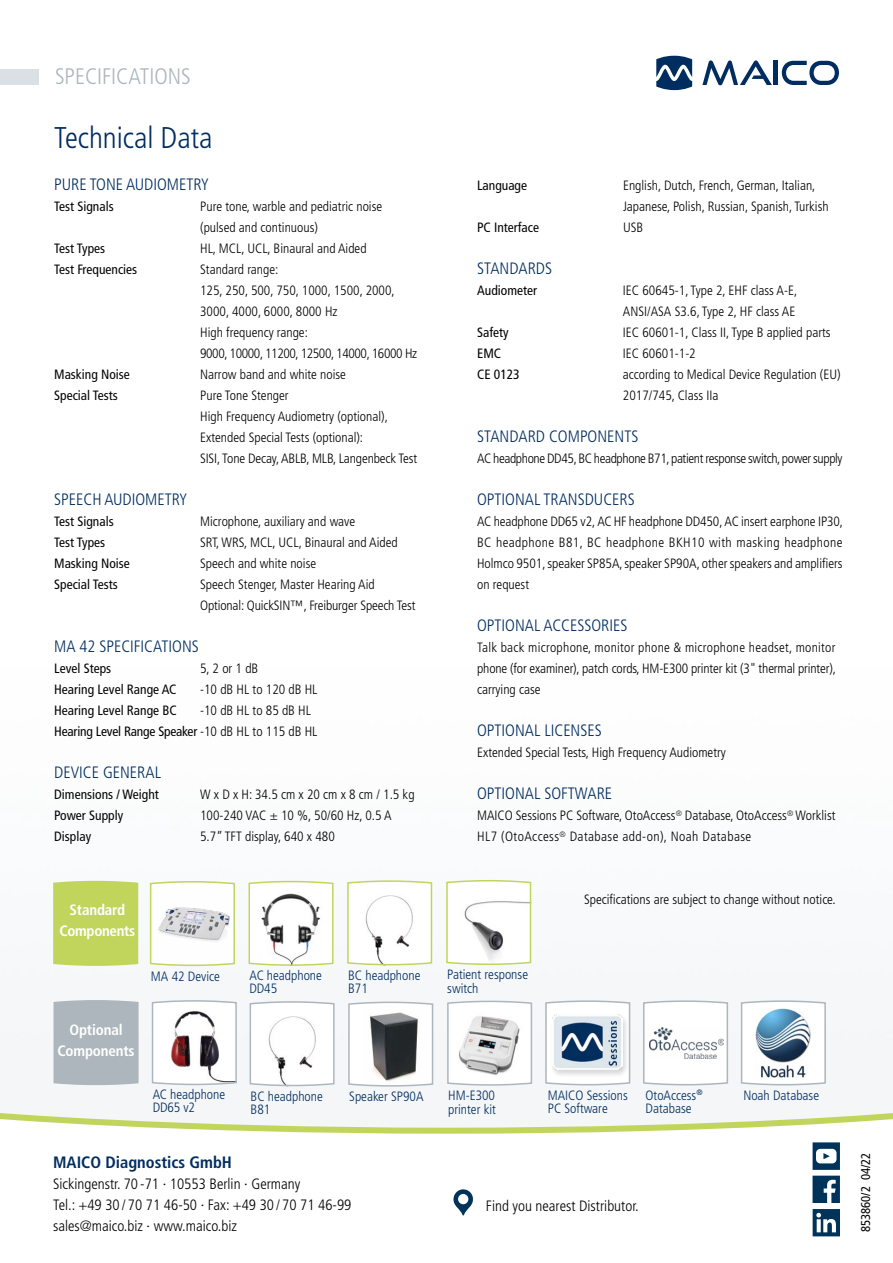
<style>
.page{position:relative;width:893px;height:1263px;background:#fff}
.page>*{position:absolute;margin:0;border:0;box-sizing:border-box;transform-origin:0 0}
.t1{font:300 condensed 30px "Frutiger LT Std";color:#002d5f}
.t2{font:300 condensed 22.5px "Frutiger LT Std";color:#adb6bc}
.t3{font:300 condensed 16.5px "Frutiger LT Std";color:#002d5f}
.t4{font:700 condensed 16.5px "Frutiger LT Std";color:#002d5f}
.t5{font:300 condensed 15px/21px "Frutiger LT Std";color:#000}
.t6{font:700 condensed 15px/21px "Frutiger LT Std";letter-spacing:-.01em;color:#fff;text-align:center}
.t7{font:300 condensed 13.5px/21px "Frutiger LT Std";color:#000}
.t8{font:condensed 13.5px "Frutiger LT Std";color:#030305}
.t9{font:300 condensed 13.5px/13.5px "Frutiger LT Std";color:#002d5f}
.t10{font:300 condensed 13.5px "Frutiger LT Std";letter-spacing:-.025em;color:#000}
.t11{font:condensed 13.5px "Frutiger LT Std";color:#000}
.t12{font:condensed 12.75px "Frutiger LT Std";color:#000}
.s1{font-weight:400;color:#030305}
</style>
<div class="page">
<svg style="left:702px;top:60px;width:70px;height:25px"></svg>
<hr style="left:774px;top:61px;width:4px;height:24px;background:#002d5f">
<svg style="left:782px;top:61px;width:57px;height:24px"></svg>
<svg style="left:656px;top:56px;width:36px;height:34px"></svg>
<svg style="left:52px;top:880px;width:87px;height:87px;background:#c4d766"></svg>
<div style="left:53px;top:999px;width:86px;height:87px;background:#adb6bc"></div>
<div style="left:0;top:69px;width:38px;height:16px;background:#dae0e3"></div>
<svg style="left:346px;top:880px;width:87px;height:86px"></svg>
<svg style="left:248px;top:880px;width:86px;height:87px"></svg>
<svg style="left:151px;top:999px;width:87px;height:87px"></svg>
<svg style="left:149px;top:880px;width:87px;height:87px"></svg>
<svg style="left:445px;top:879px;width:87px;height:87px"></svg>
<svg style="left:347px;top:1001px;width:87px;height:86px"></svg>
<svg style="left:740px;top:1000px;width:87px;height:86px"></svg>
<svg style="left:544px;top:1000px;width:87px;height:86px"></svg>
<svg style="left:642px;top:1000px;width:87px;height:86px"></svg>
<svg style="left:249px;top:1000px;width:86px;height:87px"></svg>
<svg style="left:446px;top:1000px;width:87px;height:86px"></svg>
<svg style="left:0;top:1109px;width:893px;height:127px"></svg>
<h2 class="t2" style="left:55px;top:64px;width:137px">SPECIFICATIONS</h2>
<h1 class="t1" style="left:54px;top:121px;width:160px">Technical Data</h1>
<p class="t3" style="left:54px;top:175px;width:156px">PURE TONE AUDIOMETRY</p>
<p class="t8" style="left:54px;top:198px;width:61px">Test Signals</p>
<p class="t7" style="left:200px;top:196px;width:183px">Pure tone, warble and pediatric noise (pulsed and continuous)</p>
<p class="t8" style="left:54px;top:241px;width:52px">Test Types</p>
<p class="t7" style="left:200px;top:238px;width:168px">HL, MCL, UCL, Binaural and Aided</p>
<p class="t8" style="left:54px;top:262px;width:85px">Test Frequencies</p>
<p class="t7" style="left:200px;top:259px;width:218px">Standard range:<br>125, 250, 500, 750, 1000, 1500, 2000,<br>3000, 4000, 6000, 8000 Hz<br>High frequency range:<br>9000, 10000, 11200, 12500, 14000, 16000 Hz</p>
<p class="t8" style="left:54px;top:367px;width:77px">Masking Noise</p>
<p class="t7" style="left:200px;top:364px;width:147px">Narrow band and white noise</p>
<p class="t8" style="left:54px;top:388px;width:65px">Special Tests</p>
<p class="t7" style="left:200px;top:385px;width:219px">Pure Tone Stenger<br>High Frequency Audiometry (optional), Extended Special Tests (optional):<br>SISI, Tone Decay, ABLB, MLB, Langenbeck Test</p>
<p class="t3" style="left:54px;top:490px;width:135px">SPEECH AUDIOMETRY</p>
<p class="t8" style="left:54px;top:513px;width:61px">Test Signals</p>
<p class="t7" style="left:200px;top:511px;width:156px">Microphone, auxiliary and wave</p>
<p class="t8" style="left:54px;top:535px;width:52px">Test Types</p>
<p class="t7" style="left:200px;top:532px;width:199px">SRT, WRS, MCL, UCL, Binaural and Aided</p>
<p class="t8" style="left:54px;top:556px;width:77px">Masking Noise</p>
<p class="t7" style="left:200px;top:553px;width:117px">Speech and white noise</p>
<p class="t8" style="left:54px;top:577px;width:65px">Special Tests</p>
<p class="t7" style="left:200px;top:574px;width:217px">Speech Stenger, Master Hearing Aid<br>Optional: QuickSIN™, Freiburger Speech Test</p>
<p class="t3" style="left:54px;top:637px;width:146px">MA 42 SPECIFICATIONS</p>
<p class="t8" style="left:54px;top:660px;width:58px">Level Steps</p>
<p class="t7" style="left:200px;top:658px;width:60px">5, 2 or 1 dB</p>
<p class="t8" style="left:54px;top:682px;width:124px">Hearing Level Range AC</p>
<p class="t7" style="left:200px;top:679px;width:119px">-10 dB HL to 120 dB HL</p>
<p class="t8" style="left:54px;top:703px;width:124px">Hearing Level Range BC</p>
<p class="t7" style="left:54px;top:700px;width:265px;text-indent:146px">-10 dB HL to 85 dB HL<br><span class="s1">Hearing Level Range Speaker</span> -10 dB HL to 115 dB HL</p>
<p class="t3" style="left:54px;top:763px;width:108px">DEVICE GENERAL</p>
<p class="t8" style="left:54px;top:786px;width:106px">Dimensions / Weight</p>
<p class="t7" style="left:200px;top:784px;width:216px">W x D x H: 34.5 cm x 20 cm x 8 cm / 1.5 kg</p>
<p class="t8" style="left:54px;top:808px;width:70px">Power Supply</p>
<p class="t7" style="left:200px;top:805px;width:193px">100-240 VAC ± 10 %, 50/60 Hz, 0.5 A</p>
<p class="t8" style="left:54px;top:829px;width:38px">Display</p>
<p class="t7" style="left:200px;top:826px;width:136px">5.7” TFT display, 640 x 480</p>
<p class="t8" style="left:477px;top:177px;width:51px">Language</p>
<p class="t7" style="left:623px;top:175px;width:207px">English, Dutch, French, German, Italian,<br>Japanese, Polish, Russian, Spanish, Turkish</p>
<p class="t8" style="left:477px;top:220px;width:63px">PC Interface</p>
<p class="t7" style="left:623px;top:217px;width:22px">USB</p>
<p class="t3" style="left:477px;top:259px;width:77px">STANDARDS</p>
<p class="t11" style="left:477px;top:282px;width:61px">Audiometer</p>
<p class="t7" style="left:623px;top:280px;width:176px">IEC 60645-1, Type 2, EHF class A-E,<br>ANSI/ASA S3.6, Type 2, HF class AE</p>
<p class="t11" style="left:477px;top:325px;width:33px">Safety</p>
<p class="t7" style="left:623px;top:322px;width:209px">IEC 60601-1, Class II, Type B applied parts</p>
<p class="t11" style="left:477px;top:346px;width:26px">EMC</p>
<p class="t7" style="left:623px;top:343px;width:74px">IEC 60601-1-2</p>
<p class="t11" style="left:477px;top:367px;width:44px">CE 0123</p>
<p class="t7" style="left:623px;top:364px;width:219px">according to Medical Device Regulation (EU)<br>2017/745, Class IIa</p>
<p class="t3" style="left:477px;top:427px;width:163px">STANDARD COMPONENTS</p>
<p class="t10" style="left:477px;top:451px;width:367px">AC headphone DD45, BC headphone B71, patient response switch, power supply</p>
<p class="t3" style="left:477px;top:490px;width:159px">OPTIONAL TRANSDUCERS</p>
<p class="t7" style="left:477px;top:511px;width:367px;text-align:justify">AC headphone DD65 v2, AC HF headphone DD450, AC insert earphone IP30, BC headphone B81, BC headphone BKH10 with masking headphone Holmco 9501, speaker SP85A, speaker SP90A, other speakers and amplifiers on request</p>
<p class="t3" style="left:477px;top:616px;width:152px">OPTIONAL ACCESSORIES</p>
<p class="t7" style="left:477px;top:637px;width:360px;text-align:justify">Talk back microphone, monitor phone &amp; microphone headset, monitor phone (for examiner), patch cords, HM-E300 printer kit (3" thermal printer), carrying case</p>
<p class="t3" style="left:477px;top:721px;width:126px">OPTIONAL LICENSES</p>
<p class="t7" style="left:477px;top:742px;width:250px">Extended Special Tests, High Frequency Audiometry</p>
<p class="t3" style="left:477px;top:784px;width:137px">OPTIONAL SOFTWARE</p>
<p class="t7" style="left:477px;top:805px;width:360px">MAICO Sessions PC Software, OtoAccess<sup>®</sup> Database, OtoAccess<sup>®</sup> Worklist<br>HL7 (OtoAccess<sup>®</sup> Database add-on), Noah Database</p>
<p class="t6" style="left:59px;top:899px;width:77px">Standard<br>Components</p>
<p class="t6" style="left:57px;top:1019px;width:79px">Optional<br>Components</p>
<p class="t9" style="left:151px;top:970px;width:70px">MA 42 Device</p>
<p class="t9" style="left:348px;top:968px;width:74px">BC headphone<br>B71</p>
<p class="t9" style="left:447px;top:968px;width:82px">Patient response switch</p>
<p class="t9" style="left:250px;top:969px;width:74px">AC headphone<br>DD45</p>
<p class="t7" style="left:584px;top:889px;width:253px">Specifications are subject to change without notice.</p>
<p class="t9" style="left:153px;top:1087px;width:74px">AC headphone<br>DD65 v2</p>
<p class="t9" style="left:251px;top:1089px;width:74px">BC headphone</p>
<p class="t9" style="left:743px;top:1089px;width:77px">Noah Database</p>
<p class="t9" style="left:251px;top:1103px;width:21px">B81</p>
<p class="t9" style="left:548px;top:1089px;width:82px">MAICO Sessions<br>PC Software</p>
<p class="t9" style="left:646px;top:1089px;width:59px">OtoAccess<sup>®<br></sup>Database</p>
<p class="t9" style="left:448px;top:1089px;width:49px">HM-E300 printer kit</p>
<p class="t9" style="left:349px;top:1090px;width:76px">Speaker SP90A</p>
<p class="t4" style="left:53px;top:1153px;width:180px">MAICO Diagnostics GmbH</p>
<p class="t5" style="left:53px;top:1174px;width:300px">Sickingenstr. 70 -71 · 10553 Berlin · Germany<br>Tel.: +49 30 / 70 71 46-50 · Fax: +49 30 / 70 71 46-99 sales@maico.biz · www.maico.biz</p>
<p class="t5" style="left:486px;top:1196px;width:154px">Find you nearest Distributor.</p>
<p class="t12" style="left:858px;top:1232px;width:82px;rotate:-90deg">853860/2 04/22</p>
</div>
